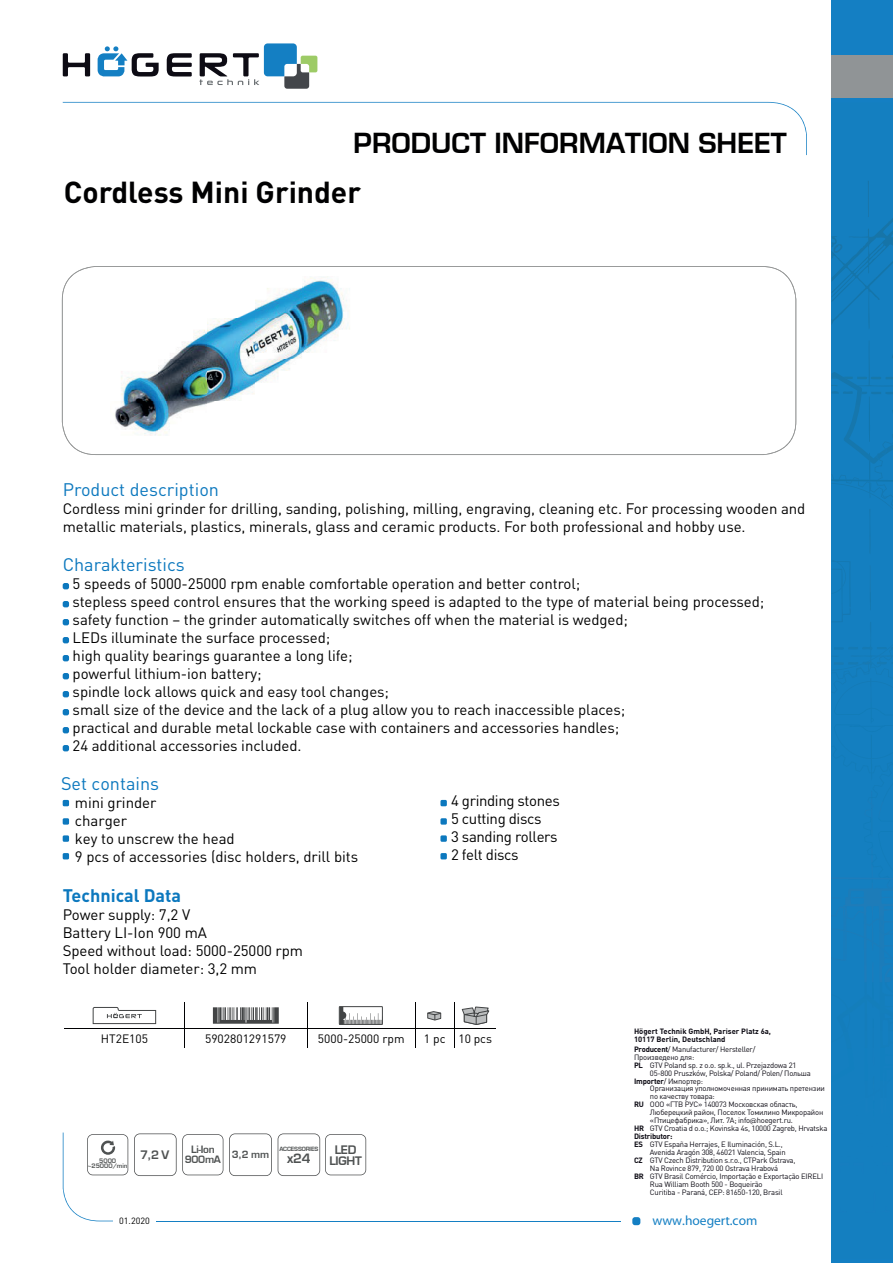
<style>
.page{position:relative;width:893px;height:1263px;background:#fff}
.page>*{position:absolute;margin:0;border:0;box-sizing:border-box;transform-origin:0 0}
.t1{font:700 30px "DIN Pro";color:#000001}
.t2{font:700 27px "Euromode";color:#000001}
.t3{font:18px "DIN Pro";color:#0c78be}
.t4{font:700 18px "DIN Pro";color:#0c78be}
.t5{font:15px/18px "DIN Pro";letter-spacing:-.005em;color:#000001}
.t6{font:15px/18px "DIN Pro";letter-spacing:-.025em;color:#000001}
.t7{font:13.5px "Myriad Pro";color:#147fc3}
.t8{font:700 12.6px "Euromode";color:#4f5252}
.t9{font:12px "DIN Pro";color:#000001}
.t10{font:700 11.4px/11.4px "Euromode";letter-spacing:-.025em;color:#4f5252;text-align:center}
.t11{font:700 9.9px/9.9px "Euromode";letter-spacing:-.025em;color:#4f5252;text-align:center}
.t12{font:700 9.75px "Euromode";color:#4f5252}
.t13{font:9px "DIN Pro";color:#000001}
.t14{font:7.65px "DIN Pro";letter-spacing:-.025em;color:#0d0b14}
.t15{font:700 7.65px/7.9px "DIN Pro";color:#0d0b14}
.t16{font:700 7.65px "DIN Pro";letter-spacing:-.025em;color:#0d0b14}
.t17{font:700 6px "Euromode";color:#4f5252}
.t18{font:700 5.7px "Euromode";letter-spacing:-.025em;color:#4f5252}
.s1{font-weight:700}
.s2{font-family:"Merel"}
</style>
<div class="page">
<svg style="left:63px;top:53px;width:27px;height:23px"></svg>
<svg style="left:167px;top:53px;width:25px;height:24px"></svg>
<svg style="left:97px;top:46px;width:62px;height:31px"></svg>
<svg style="left:200px;top:43px;width:117px;height:46px"></svg>
<div style="left:632px;top:1217px;width:8px;height:8px;background:#147fc3;border-radius:3px"></div>
<svg style="left:63px;top:102px;width:744px;height:53px"></svg>
<hr style="left:156px;top:1220px;width:464px;height:1px;background:#147fc3">
<div style="left:831px;top:0;width:62px;height:1263px;background:#147fc3"></div>
<img style="left:831px;top:273px;width:52px;height:55px">
<img style="left:869px;top:222px;width:24px;height:43px">
<img style="left:868px;top:181px;width:1px;height:36px">
<img style="left:831px;top:222px;width:58px;height:42px">
<svg style="left:831px;top:341px;width:62px;height:442px"></svg>
<img style="left:848px;top:647px;width:45px;height:3px">
<div style="left:831px;top:56px;width:62px;height:42px;background:#909496"></div>
<svg style="left:62px;top:266px;width:734px;height:189px"></svg>
<svg style="left:63px;top:583px;width:6px;height:6px"></svg>
<svg style="left:63px;top:601px;width:6px;height:6px"></svg>
<svg style="left:63px;top:619px;width:6px;height:6px"></svg>
<svg style="left:63px;top:637px;width:6px;height:6px"></svg>
<svg style="left:63px;top:655px;width:6px;height:6px"></svg>
<svg style="left:63px;top:673px;width:6px;height:6px"></svg>
<svg style="left:63px;top:691px;width:6px;height:6px"></svg>
<svg style="left:63px;top:709px;width:6px;height:6px"></svg>
<svg style="left:63px;top:727px;width:6px;height:6px"></svg>
<svg style="left:63px;top:745px;width:6px;height:6px"></svg>
<hr style="left:65px;top:1028px;width:119px;height:1px;background:#000001">
<hr style="left:184px;top:1028px;width:124px;height:1px;background:#000001">
<svg style="left:184px;top:1002px;width:1px;height:46px"></svg>
<hr style="left:308px;top:1028px;width:107px;height:1px;background:#000001">
<svg style="left:307px;top:1002px;width:1px;height:46px"></svg>
<hr style="left:415px;top:1028px;width:39px;height:1px;background:#000001">
<svg style="left:415px;top:1002px;width:1px;height:46px"></svg>
<hr style="left:454px;top:1028px;width:42px;height:1px;background:#000001">
<svg style="left:454px;top:1002px;width:1px;height:46px"></svg>
<svg style="left:93px;top:1007px;width:63px;height:17px"></svg>
<svg style="left:213px;top:1007px;width:66px;height:17px"></svg>
<svg style="left:339px;top:1006px;width:44px;height:19px"></svg>
<svg style="left:427px;top:1011px;width:14px;height:9px"></svg>
<svg style="left:461px;top:1006px;width:29px;height:19px"></svg>
<img style="left:110px;top:277px;width:243px;height:166px">
<svg style="left:63px;top:1132px;width:65px;height:89px"></svg>
<svg style="left:229px;top:1133px;width:43px;height:43px"></svg>
<svg style="left:278px;top:1133px;width:88px;height:43px"></svg>
<svg style="left:134px;top:1133px;width:89px;height:43px"></svg>
<svg style="left:63px;top:800px;width:6px;height:6px"></svg>
<div style="left:63px;top:818px;width:6px;height:7px;background:#0c78be"></div>
<div style="left:63px;top:835px;width:6px;height:7px;background:#0c78be"></div>
<svg style="left:63px;top:853px;width:6px;height:6px"></svg>
<div style="left:440px;top:800px;width:7px;height:6px;background:#0c78be"></div>
<div style="left:440px;top:818px;width:7px;height:7px;background:#0c78be"></div>
<div style="left:440px;top:835px;width:7px;height:7px;background:#0c78be"></div>
<div style="left:440px;top:853px;width:7px;height:6px;background:#0c78be"></div>
<h2 class="t2" style="left:353px;top:126px;width:435px">PRODUCT INFORMATION SHEET</h2>
<h1 class="t1" style="left:64px;top:167px;width:299px">Cordless Mini Grinder</h1>
<p class="t3" style="left:63px;top:477px;width:158px">Product description</p>
<p class="t5" style="left:63px;top:499px;width:744px">Cordless mini grinder for drilling, sanding, polishing, milling, engraving, cleaning etc. For processing wooden and metallic materials, plastics, minerals, glass and ceramic products. For both professional and hobby use.</p>
<p class="t3" style="left:63px;top:553px;width:124px">Charakteristics</p>
<p class="t5" style="left:73px;top:574px;width:693px">5 speeds of 5000-25000 rpm enable comfortable operation and better control;<br>stepless speed control ensures that the working speed is adapted to the type of material being processed; safety function – the grinder automatically switches off when the material is wedged;<br>LEDs illuminate the surface processed;<br>high quality bearings guarantee a long life;<br>powerful lithium-ion battery;<br>spindle lock allows quick and easy tool changes;<br>small size of the device and the lack of a plug allow you to reach inaccessible places;<br>practical and durable metal lockable case with containers and accessories handles;<br>24 additional accessories included.</p>
<p class="t3" style="left:61px;top:771px;width:100px">Set contains</p>
<p class="t5" style="left:75px;top:793px;width:285px">mini grinder<br>charger<br>key to unscrew the head<br>9 pcs of accessories (disc holders, drill bits</p>
<p class="t4" style="left:63px;top:880px;width:120px">Technical Data</p>
<p class="t5" style="left:63px;top:904px;width:242px">Power supply: 7,2 V<br>Battery LI-Ion 900 mA<br>Speed without load: 5000-25000 rpm<br>Tool holder diameter: 3,2 mm</p>
<p class="t6" style="left:451px;top:791px;width:110px">4 grinding stones<br>5 cutting discs<br>3 sanding rollers<br>2 felt discs</p>
<p class="t9" style="left:101px;top:1030px;width:49px">HT2E105</p>
<p class="t9" style="left:205px;top:1030px;width:83px">5902801291579</p>
<p class="t9" style="left:318px;top:1030px;width:88px">5000-25000 rpm</p>
<p class="t9" style="left:424px;top:1030px;width:70px">1 pc 10 pcs</p>
<p class="t17" style="left:99px;top:1157px;width:18px">5000</p>
<p class="t10" style="left:140px;top:1149px;width:31px">7,2 V</p>
<p class="t17" style="left:88px;top:1162px;width:41px">~25000/min</p>
<p class="t11" style="left:185px;top:1144px;width:38px">Li-Ion<br>900mA</p>
<p class="t12" style="left:232px;top:1149px;width:39px">3,2 mm</p>
<p class="t18" style="left:279px;top:1146px;width:40px">ACCESSORIES</p>
<p class="t8" style="left:287px;top:1151px;width:25px">x24</p>
<p class="t10" style="left:329px;top:1144px;width:34px">LED<br>LIGHT</p>
<p class="t13" style="left:119px;top:1214px;width:32px">01.2020</p>
<p class="t15" style="left:634px;top:1026px;width:139px">Högert Technik GmbH, Pariser Platz 6a,<br>10117 Berlin, Deutschland</p>
<p class="t14" style="left:634px;top:1044px;width:123px"><span class="s1">Producent</span>/ Manufacturer/ Hersteller/</p>
<p class="t14" style="left:634px;top:1052px;width:62px">Произведено для:</p>
<p class="t14" style="left:634px;top:1059px;width:164px"><span class="s1">PL</span> GTV Poland sp. z o.o. sp.k., ul. Przejazdowa 21</p>
<p class="t14" style="left:650px;top:1067px;width:162px">05-800 Pruszków, Polska/ Poland/ Polen/ Польша</p>
<p class="t14" style="left:634px;top:1075px;width:71px"><span class="s1">Importer</span>/ Импортер:</p>
<p class="t14" style="left:650px;top:1083px;width:177px">Организация уполномоченная принимать претензии</p>
<p class="t14" style="left:650px;top:1091px;width:66px">по качеству товара:</p>
<p class="t14" style="left:634px;top:1099px;width:165px"><span class="s1">RU</span> ООО «ГТВ РУС» 140073 Московская область,</p>
<p class="t14" style="left:650px;top:1107px;width:175px">Люберецкий район, Поселок Томилино Микрорайон</p>
<p class="t14" style="left:650px;top:1115px;width:144px">«Птицефабрика», Лит. 7А; info<span class="s2">@</span>hoegert.ru.</p>
<p class="t14" style="left:634px;top:1123px;width:195px"><span class="s1">HR</span> GTV Croatia d o.o.; Kovinska 4s, 10000 Zagreb, Hrvatska</p>
<p class="t16" style="left:634px;top:1130px;width:40px">Distributor:</p>
<p class="t14" style="left:634px;top:1139px;width:150px"><span class="s1">ES</span> GTV España Herrajes, E Iluminación, S.L.,</p>
<p class="t14" style="left:650px;top:1147px;width:137px">Avenida Aragón 308, 46021 Valencia, Spain</p>
<p class="t14" style="left:634px;top:1155px;width:163px"><span class="s1">CZ</span> GTV Czech Distribution s.r.o., CTPark Ostrava,</p>
<p class="t14" style="left:650px;top:1163px;width:130px">Na Rovince 879, 720 00 Ostrava Hrabová</p>
<p class="t14" style="left:634px;top:1171px;width:191px"><span class="s1">BR</span> GTV Brasil Comércio, Importação e Exportação EIRELI</p>
<p class="t14" style="left:650px;top:1179px;width:114px">Rua William Booth 500 - Boqueirão</p>
<p class="t14" style="left:650px;top:1187px;width:134px">Curitiba - Paraná, CEP: 81650-120, Brasil</p>
<p class="t7" style="left:652px;top:1212px;width:106px">www.hoegert.com</p>
</div>
